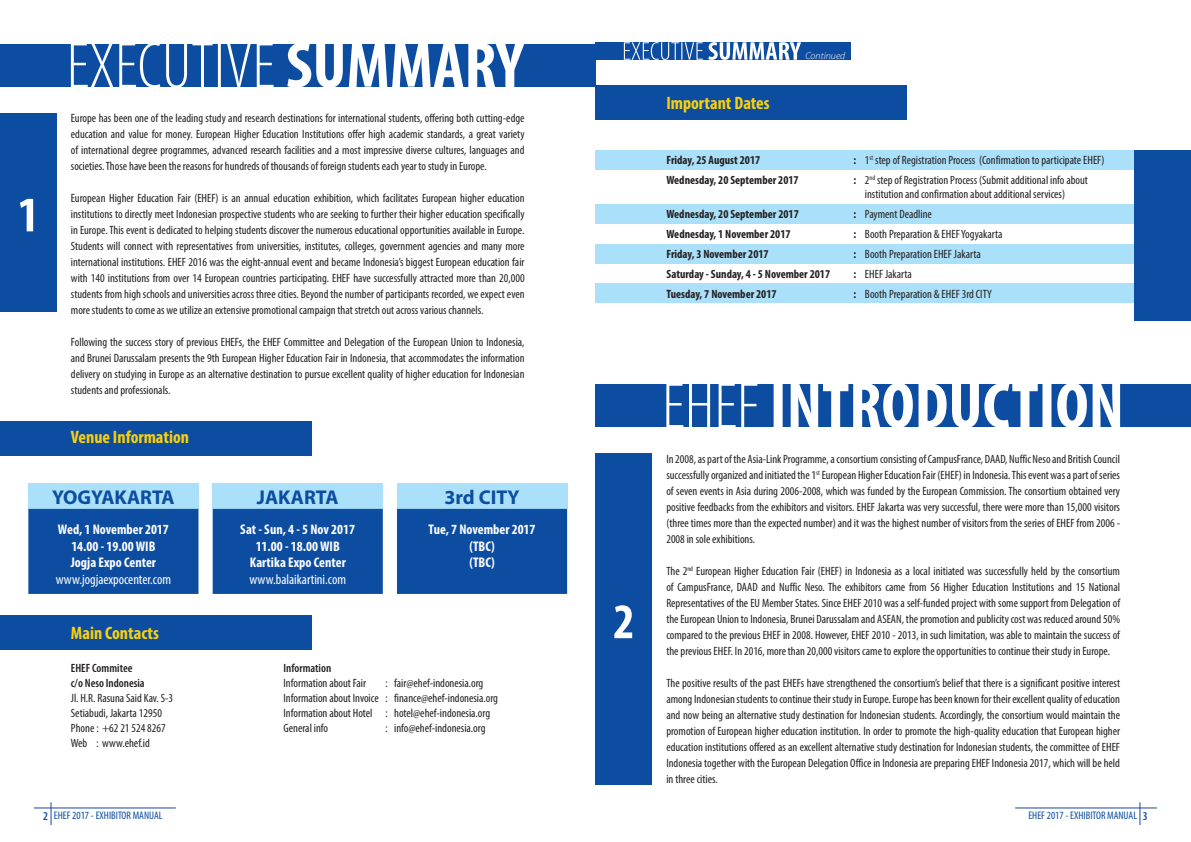
<style>
.page{position:relative;width:1191px;height:842px;background:#fff}
.page>*{position:absolute;margin:0;border:0;box-sizing:border-box;transform-origin:0 0}
.t1{font:700 condensed 50px "Myriad Pro";color:#fff}
.t2{font:700 20px "Myriad Pro";color:#0d4da1}
.t3{font:700 condensed 18px "Myriad Pro";color:#fed105}
.t4{font:700 condensed 14px/16.8px "Myriad Pro";color:#fff;text-align:center}
.t5{font:condensed 14px "Myriad Pro";color:#fff}
.t6{font:condensed 12px/16px "Myriad Pro";color:#231f20;text-align:justify}
.t7{font:700 condensed 12px "Myriad Pro";color:#231f20}
.t8{font:600 condensed 12px/15px "Myriad Pro";color:#231f20}
.t9{font:condensed 11px "Myriad Pro";color:#0d4da1}
.t10{font:italic 300 10px "Myriad Pro";color:#fff}
.s1{font-weight:700}
.s2{font-weight:600;font-size:12px}
</style>
<div class="page">
<svg style="left:51px;top:802px;width:1px;height:23px"></svg>
<svg style="left:1139px;top:802px;width:1px;height:23px"></svg>
<hr style="left:34px;top:808px;width:142px;height:1px;background:#18469d">
<hr style="left:1015px;top:808px;width:142px;height:1px;background:#18469d">
<div style="left:0;top:44px;width:595px;height:42px;background:#0d4da1"></div>
<div style="left:0;top:113px;width:57px;height:199px;background:#0d4da1"></div>
<div style="left:0;top:421px;width:312px;height:34px;background:#0d4da1"></div>
<div style="left:0;top:615px;width:312px;height:34px;background:#0d4da1"></div>
<div style="left:28px;top:483px;width:170px;height:26px;background:#aae0f9"></div>
<div style="left:213px;top:483px;width:170px;height:26px;background:#aae0f9"></div>
<div style="left:397px;top:483px;width:170px;height:26px;background:#aae0f9"></div>
<div style="left:28px;top:509px;width:170px;height:85px;background:#0d4da1"></div>
<div style="left:213px;top:509px;width:170px;height:85px;background:#0d4da1"></div>
<div style="left:397px;top:509px;width:170px;height:85px;background:#0d4da1"></div>
<svg style="left:71px;top:44px;width:453px;height:43px"></svg>
<div style="left:595px;top:150px;width:539px;height:20px;background:#aae0f9"></div>
<div style="left:595px;top:204px;width:539px;height:20px;background:#aae0f9"></div>
<div style="left:595px;top:244px;width:539px;height:20px;background:#aae0f9"></div>
<div style="left:595px;top:283px;width:539px;height:20px;background:#aae0f9"></div>
<div style="left:595px;top:85px;width:312px;height:34px;background:#0d4da1"></div>
<div style="left:595px;top:43px;width:255px;height:17px;background:#0d4da1"></div>
<div style="left:1134px;top:150px;width:57px;height:170px;background:#0d4da1"></div>
<div style="left:595px;top:384px;width:596px;height:43px;background:#0d4da1"></div>
<div style="left:595px;top:454px;width:57px;height:331px;background:#0d4da1"></div>
<svg style="left:666px;top:384px;width:454px;height:43px"></svg>
<svg style="left:624px;top:42px;width:177px;height:18px"></svg>
<p class="t10" style="left:805px;top:50px;width:41px">Continued</p>
<h1 class="t1" style="left:18px;top:183px;width:23px">1</h1>
<p class="t6" style="left:71px;top:110px;width:455px">Europe has been one of the leading study and research destinations for international students, offering both cutting-edge education and value for money. European Higher Education Institutions offer high academic standards, a great variety of international degree programmes, advanced research facilities and a most impressive diverse cultures, languages and societies. Those have been the reasons for hundreds of thousands of foreign students each year to study in Europe.</p>
<p class="t6" style="left:71px;top:190px;width:455px">European Higher Education Fair (EHEF) is an annual education exhibition, which facilitates European higher education institutions to directly meet Indonesian prospective students who are seeking to further their higher education specifically in Europe. This event is dedicated to helping students discover the numerous educational opportunities available in Europe.<br>Students will connect with representatives from universities, institutes, colleges, government agencies and many more international institutions. EHEF 2016 was the eight-annual event and became Indonesia’s biggest European education fair with 140 institutions from over 14 European countries participating. EHEF have successfully attracted more than 20,000 students from high schools and universities across three cities. Beyond the number of participants recorded, we expect even more students to come as we utilize an extensive promotional campaign that stretch out across various channels.</p>
<p class="t6" style="left:71px;top:334px;width:455px">Following the success story of previous EHEFs, the EHEF Committee and Delegation of the European Union to Indonesia, and Brunei Darussalam presents the 9th European Higher Education Fair in Indonesia, that accommodates the information delivery on studying in Europe as an alternative destination to pursue excellent quality of higher education for Indonesian students and professionals.</p>
<h3 class="t3" style="left:666px;top:92px;width:105px">Important Dates</h3>
<p class="t7" style="left:666px;top:152px;width:95px">Friday, 25 August 2017</p>
<p class="t6" style="left:853px;top:151px;width:252px"><span class="s1">:</span> 1<sup>st</sup> step of Registration Process (Confirmation to participate EHEF)</p>
<p class="t7" style="left:666px;top:172px;width:134px">Wednesday, 20 September 2017</p>
<p class="t6" style="left:865px;top:172px;width:225px;line-height:14.4px;text-indent:-11px"><span class="s1">:</span> 2<sup>nd</sup> step of Registration Process (Submit additional info about institution and confirmation about additional services)</p>
<p class="t7" style="left:666px;top:206px;width:134px">Wednesday, 20 September 2017</p>
<p class="t6" style="left:853px;top:206px;width:80px"><span class="s1">:</span> Payment Deadline</p>
<p class="t7" style="left:666px;top:226px;width:126px">Wednesday, 1 November 2017</p>
<p class="t6" style="left:853px;top:226px;width:150px"><span class="s1">:</span> Booth Preparation &amp; EHEF Yogyakarta</p>
<p class="t7" style="left:666px;top:246px;width:104px">Friday, 3 November 2017</p>
<p class="t6" style="left:853px;top:246px;width:129px"><span class="s1">:</span> Booth Preparation EHEF Jakarta</p>
<p class="t7" style="left:666px;top:266px;width:165px">Saturday - Sunday, 4 - 5 November 2017</p>
<p class="t6" style="left:853px;top:266px;width:60px"><span class="s1">:</span> EHEF Jakarta</p>
<p class="t7" style="left:666px;top:286px;width:112px">Tuesday, 7 November 2017</p>
<p class="t6" style="left:853px;top:286px;width:140px"><span class="s1">:</span> Booth Preparation &amp; EHEF 3rd CITY</p>
<h3 class="t3" style="left:71px;top:426px;width:120px">Venue Information</h3>
<h2 class="t2" style="left:52px;top:484px;width:124px">YOGYAKARTA</h2>
<h2 class="t2" style="left:257px;top:484px;width:83px">JAKARTA</h2>
<h2 class="t2" style="left:444px;top:484px;width:77px">3rd CITY</h2>
<p class="t4" style="left:58px;top:520px;width:112px">Wed, 1 November 2017<br>14.00 - 19.00 WIB<br>Jogja Expo Center</p>
<p class="t5" style="left:56px;top:571px;width:117px">www.jogjaexpocenter.com</p>
<h3 class="t3" style="left:71px;top:622px;width:90px">Main Contacts</h3>
<p class="t8" style="left:71px;top:661px;width:75px">EHEF Commitee c/o Neso Indonesia</p>
<p class="t6" style="left:71px;top:691px;width:104px;line-height:15px;text-align:left">Jl. H.R. Rasuna Said Kav. S-3<br>Setiabudi, Jakarta 12950<br>Phone : +62 21 524 8267<br>Web : www.ehef.id</p>
<p class="t4" style="left:240px;top:520px;width:116px">Sat - Sun, 4 - 5 Nov 2017<br>11.00 - 18.00 WIB<br>Kartika Expo Center</p>
<p class="t5" style="left:249px;top:571px;width:98px">www.balaikartini.com</p>
<p class="t4" style="left:428px;top:520px;width:108px">Tue, 7 November 2017 (TBC)<br>(TBC)</p>
<p class="t8" style="left:283px;top:661px;width:49px">Information</p>
<p class="t6" style="left:283px;top:675px;width:84px">Information about Fair</p>
<p class="t6" style="left:283px;top:676px;width:216px;line-height:15px;text-align:left;text-indent:102px">: fair@ehef-indonesia.org Information about Invoice : finance@ehef-indonesia.org Information about Hotel : hotel@ehef-indonesia.org General info</p>
<p class="t6" style="left:386px;top:720px;width:101px">: info@ehef-indonesia.org</p>
<h1 class="t1" style="left:613px;top:590px;width:23px">2</h1>
<p class="t6" style="left:666px;top:450px;width:455px">In 2008, as part of the Asia-Link Programme, a consortium consisting of CampusFrance, DAAD, Nuffic Neso and British Council successfully organized and initiated the 1<sup>st</sup> European Higher Education Fair (EHEF) in Indonesia. This event was a part of series of seven events in Asia during 2006-2008, which was funded by the European Commission. The consortium obtained very positive feedbacks from the exhibitors and visitors. EHEF Jakarta was very successful, there were more than 15,000 visitors (three times more than the expected number) and it was the highest number of visitors from the series of EHEF from 2006 - 2008 in sole exhibitions.</p>
<p class="t6" style="left:666px;top:562px;width:455px">The 2<sup>nd</sup> European Higher Education Fair (EHEF) in Indonesia as a local initiated was successfully held by the consortium of CampusFrance, DAAD and Nuffic Neso. The exhibitors came from 56 Higher Education Institutions and 15 National Representatives of the EU Member States. Since EHEF 2010 was a self-funded project with some support from Delegation of the European Union to Indonesia, Brunei Darussalam and ASEAN, the promotion and publicity cost was reduced around 50% compared to the previous EHEF in 2008. However, EHEF 2010 - 2013, in such limitation, was able to maintain the success of the previous EHEF. In 2016, more than 20,000 visitors came to explore the opportunities to continue their study in Europe.</p>
<p class="t6" style="left:666px;top:674px;width:455px">The positive results of the past EHEFs have strengthened the consortium’s belief that there is a significant positive interest among Indonesian students to continue their study in Europe. Europe has been known for their excellent quality of education and now being an alternative study destination for Indonesian students. Accordingly, the consortium would maintain the promotion of European higher education institution. In order to promote the high-quality education that European higher education institutions offered as an excellent alternative study destination for Indonesian students, the committee of EHEF Indonesia together with the European Delegation Office in Indonesia are preparing EHEF Indonesia 2017, which will be held in three cities.</p>
<p class="t9" style="left:43px;top:809px;width:121px"><span class="s2">2</span> EHEF 2017 - EXHIBITOR MANUAL</p>
<p class="t9" style="left:1028px;top:809px;width:121px">EHEF 2017 - EXHIBITOR MANUAL <span class="s2">3</span></p>
</div>
